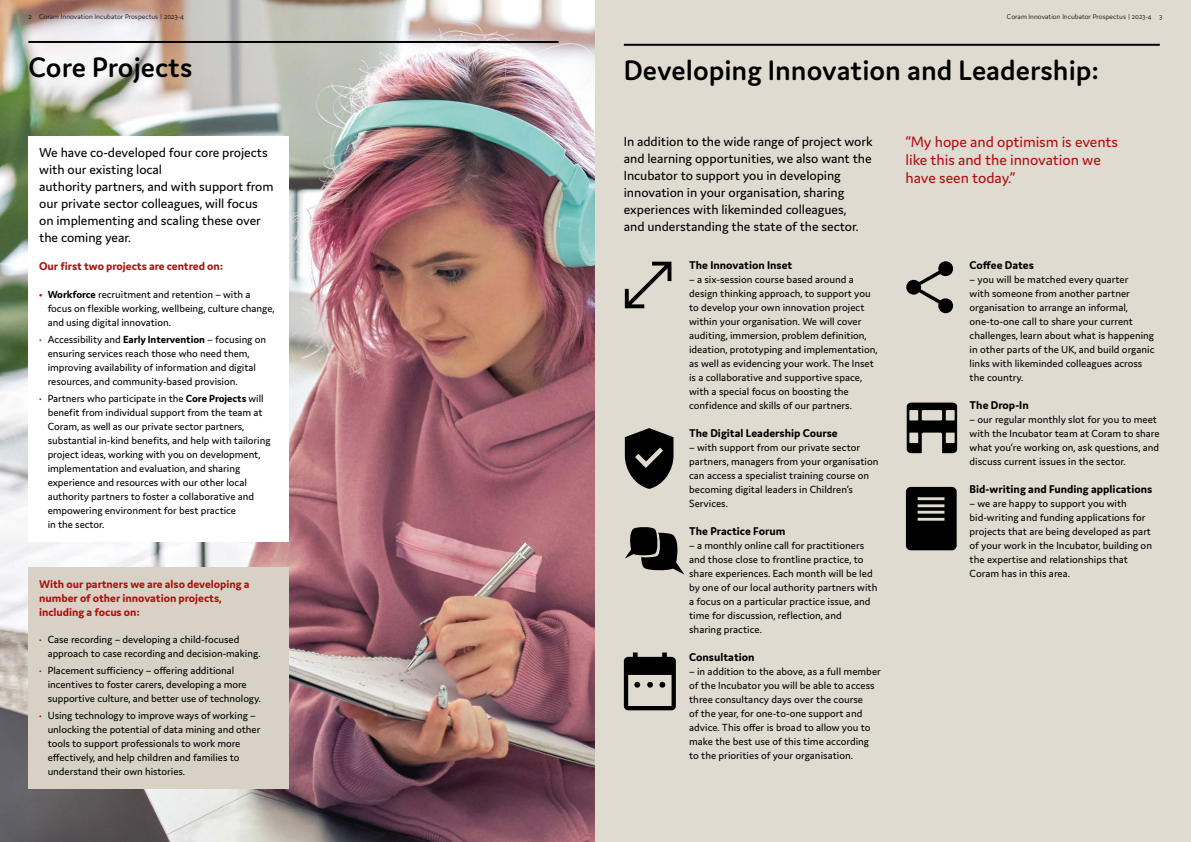
<style>
.page{position:relative;width:1191px;height:842px;background:#fff}
.page>*{position:absolute;margin:0;border:0;box-sizing:border-box;transform-origin:0 0}
.t1{font:600 30px "Domus";color:#000}
.t2{font:16px/18px "Domus";letter-spacing:-.005em;color:#b20e10}
.t3{font:14px/17px "Domus";letter-spacing:-.005em;color:#000}
.t4{font:700 12px "Domus";color:#000}
.t5{font:700 12px/14px "Domus";letter-spacing:-.005em;color:#b20e10}
.t6{font:11px/14px "Domus";color:#000}
.t7{font:300 7.5px "Domus";color:#000}
.s1{font-weight:700;color:#b20e10}
.s2{font-weight:700}
.s3{color:#b20e10}
</style>
<div class="page">
<img style="left:0;top:0;width:595px;height:842px">
<div style="left:595px;top:0;width:596px;height:842px;background:#dfdbd0"></div>
<div style="left:28px;top:136px;width:261px;height:405px;background:#fff"></div>
<div style="left:28px;top:567px;width:261px;height:221px;background:#d7d2c5"></div>
<hr style="left:624px;top:44px;width:535px;height:2px;background:#000">
<svg style="left:625px;top:428px;width:48px;height:61px"></svg>
<svg style="left:624px;top:652px;width:52px;height:58px"></svg>
<svg style="left:906px;top:261px;width:47px;height:52px"></svg>
<svg style="left:625px;top:262px;width:46px;height:46px"></svg>
<svg style="left:625px;top:527px;width:59px;height:47px"></svg>
<svg style="left:906px;top:487px;width:50px;height:63px;background:#161615"></svg>
<svg style="left:906px;top:403px;width:51px;height:50px"></svg>
<hr style="left:28px;top:41px;width:530px;height:2px;background:#000">
<p class="t7" style="left:28px;top:13px;width:157px">2 Coram Innovation Incubator Prospectus | 2023-4</p>
<p class="t7" style="left:1007px;top:13px;width:157px">Coram Innovation Incubator Prospectus | 2023-4 3</p>
<h1 class="t1" style="left:28px;top:51px;width:166px">Core Projects</h1>
<p class="t3" style="left:39px;top:144px;width:236px">We have co-developed four core projects with our existing local<br>authority partners, and with support from our private sector colleagues, will focus on implementing and scaling these over the coming year.</p>
<p class="t5" style="left:39px;top:259px;width:186px">Our first two projects are centred on:</p>
<p class="t6" style="left:48px;top:287px;width:228px;text-indent:-9px"><span class="s1">•</span> <span class="s2">Workforce</span> recruitment and retention – with a focus on flexible working, wellbeing, culture change, and using digital innovation.</p>
<p class="t6" style="left:48px;top:332px;width:220px;text-indent:-9px"><span class="s3">•</span> Accessibility and <span class="s2">Early Intervention</span> – focusing on ensuring services reach those who need them, improving availability of information and digital resources, and community-based provision.</p>
<p class="t6" style="left:48px;top:391px;width:224px;text-indent:-9px"><span class="s3">•</span> Partners who participate in the <span class="s2">Core Projects</span> will benefit from individual support from the team at Coram, as well as our private sector partners, substantial in-kind benefits, and help with tailoring project ideas, working with you on development, implementation and evaluation, and sharing experience and resources with our other local authority partners to foster a collaborative and empowering environment for best practice<br>in the sector.</p>
<p class="t5" style="left:39px;top:577px;width:212px">With our partners we are also developing a number of other innovation projects, including a focus on:</p>
<p class="t6" style="left:48px;top:632px;width:214px;text-indent:-9px"><span class="s3">•</span> Case recording – developing a child-focused approach to case recording and decision-making.</p>
<p class="t6" style="left:48px;top:663px;width:215px;text-indent:-9px"><span class="s3">•</span> Placement sufficiency – offering additional incentives to foster carers, developing a more supportive culture, and better use of technology.</p>
<p class="t6" style="left:48px;top:708px;width:214px;text-indent:-9px"><span class="s3">•</span> Using technology to improve ways of working – unlocking the potential of data mining and other tools to support professionals to work more effectively, and help children and families to understand their own histories.</p>
<h1 class="t1" style="left:624px;top:54px;width:477px">Developing Innovation and Leadership:</h1>
<p class="t3" style="left:624px;top:132px;width:250px">In addition to the wide range of project work and learning opportunities, we also want the Incubator to support you in developing innovation in your organisation, sharing experiences with likeminded colleagues,<br>and understanding the state of the sector.</p>
<p class="t4" style="left:689px;top:258px;width:105px">The Innovation Inset</p>
<p class="t6" style="left:689px;top:272px;width:190px">– a six-session course based around a design thinking approach, to support you to develop your own innovation project within your organisation. We will cover auditing, immersion, problem definition, ideation, prototyping and implementation, as well as evidencing your work. The Inset is a collaborative and supportive space, with a special focus on boosting the confidence and skills of our partners.</p>
<p class="t4" style="left:689px;top:426px;width:150px">The Digital Leadership Course</p>
<p class="t6" style="left:689px;top:440px;width:191px">– with support from our private sector partners, managers from your organisation can access a specialist training course on becoming digital leaders in Children’s Services.</p>
<p class="t4" style="left:689px;top:524px;width:98px">The Practice Forum</p>
<p class="t6" style="left:689px;top:538px;width:190px">– a monthly online call for practitioners and those close to frontline practice, to share experiences. Each month will be led by one of our local authority partners with a focus on a particular practice issue, and time for discussion, reflection, and<br>sharing practice.</p>
<p class="t4" style="left:689px;top:650px;width:67px">Consultation</p>
<p class="t6" style="left:689px;top:664px;width:193px">– in addition to the above, as a full member of the Incubator you will be able to access three consultancy days over the course<br>of the year, for one-to-one support and advice. This offer is broad to allow you to make the best use of this time according to the priorities of your organisation.</p>
<h2 class="t2" style="left:905px;top:133px;width:214px">“My hope and optimism is events like this and the innovation we have seen today.”</h2>
<p class="t4" style="left:969px;top:258px;width:66px">Coffee Dates</p>
<p class="t6" style="left:969px;top:272px;width:186px">– you will be matched every quarter<br>with someone from another partner organisation to arrange an informal, one-to-one call to share your current challenges, learn about what is happening in other parts of the UK, and build organic links with likeminded colleagues across the country.</p>
<p class="t4" style="left:969px;top:398px;width:61px">The Drop-In</p>
<p class="t6" style="left:969px;top:412px;width:192px">– our regular monthly slot for you to meet with the Incubator team at Coram to share what you’re working on, ask questions, and discuss current issues in the sector.</p>
<p class="t4" style="left:969px;top:482px;width:184px">Bid-writing and Funding applications</p>
<p class="t6" style="left:969px;top:496px;width:184px">– we are happy to support you with bid-writing and funding applications for projects that are being developed as part of your work in the Incubator, building on the expertise and relationships that Coram has in this area.</p>
</div>
